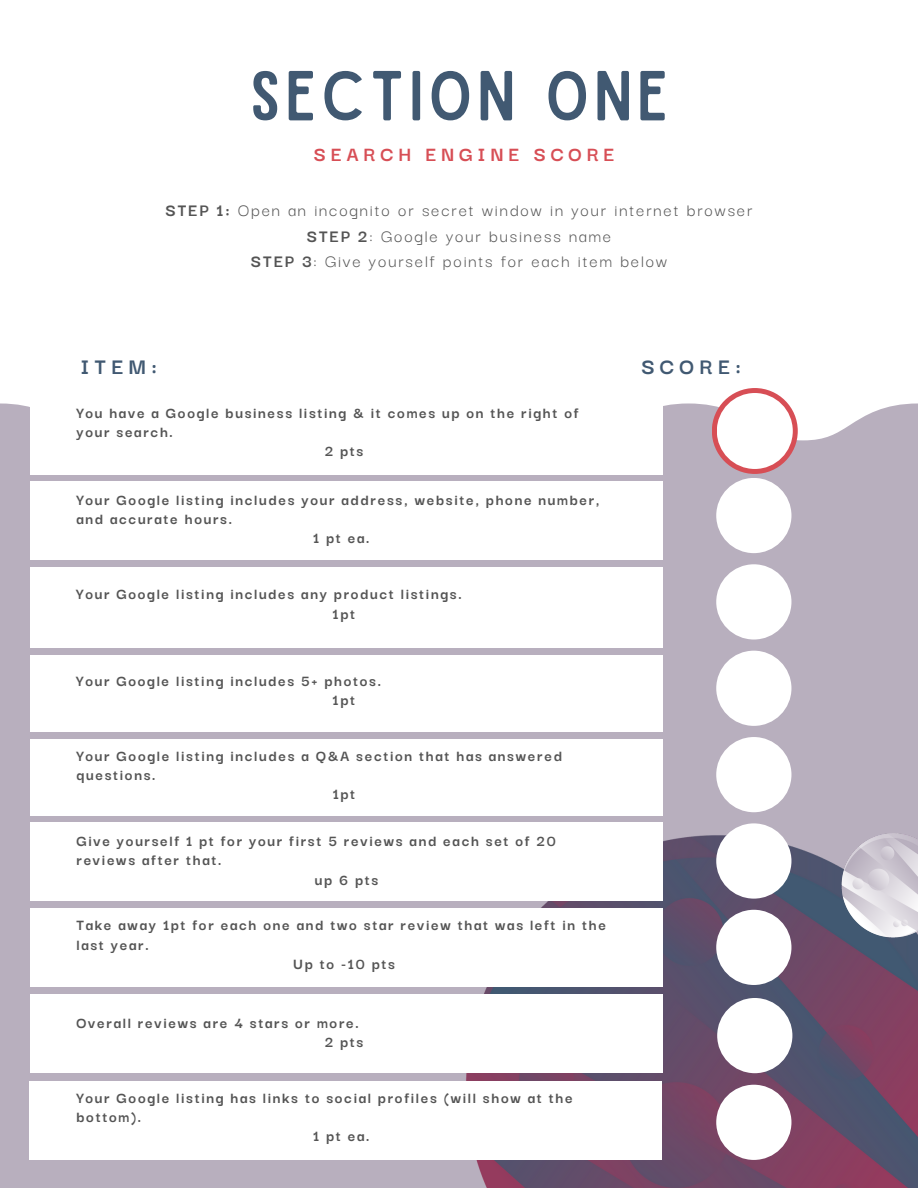
<style>
.page{position:relative;width:918px;height:1188px;background:#fff}
.page>*{position:absolute;margin:0;border:0;box-sizing:border-box;transform-origin:0 0}
.t1{font:67.5px "Sailors";letter-spacing:.07em;color:#415972}
.t2{font:700 24px "Darker Grotesque";letter-spacing:.22em;color:#415972}
.t3{font:700 21.75px "Darker Grotesque";letter-spacing:.22em;color:#d74e55}
.t4{font:18.6px/25.3px "Darker Grotesque";letter-spacing:.1em;color:#545454;text-align:center}
.t5{font:700 16.5px/19.2px "Darker Grotesque";letter-spacing:.1em;color:#545454}
.s1{font-weight:700}
</style>
<div class="page">
<div style="left:0;top:403px;width:918px;height:785px;background:#b8afbe"></div>
<div style="left:30px;top:397px;width:632px;height:77px;background:#fff"></div>
<div style="left:30px;top:481px;width:632px;height:79px;background:#fff"></div>
<div style="left:30px;top:567px;width:632px;height:81px;background:#fff"></div>
<div style="left:30px;top:655px;width:632px;height:77px;background:#fff"></div>
<div style="left:30px;top:739px;width:632px;height:77px;background:#fff"></div>
<div style="left:716px;top:478px;width:75px;height:75px;background:#fff;border-radius:50%"></div>
<div style="left:716px;top:564px;width:75px;height:76px;background:#fff;border-radius:50%"></div>
<div style="left:716px;top:651px;width:75px;height:75px;background:#fff;border-radius:50%"></div>
<div style="left:716px;top:737px;width:75px;height:75px;background:#fff;border-radius:50%"></div>
<img style="left:419px;top:804px;width:499px;height:384px">
<div style="left:30px;top:823px;width:632px;height:78px;background:#fff"></div>
<div style="left:716px;top:823px;width:75px;height:76px;background:#fff;border-radius:50%"></div>
<div style="left:30px;top:908px;width:632px;height:79px;background:#fff"></div>
<div style="left:716px;top:910px;width:75px;height:75px;background:#fff;border-radius:50%"></div>
<div style="left:30px;top:994px;width:632px;height:79px;background:#fff"></div>
<div style="left:717px;top:998px;width:75px;height:75px;background:#fff;border-radius:50%"></div>
<div style="left:29px;top:1081px;width:632px;height:79px;background:#fff"></div>
<div style="left:716px;top:1085px;width:75px;height:75px;background:#fff;border-radius:50%"></div>
<div style="left:712px;top:388px;width:86px;height:86px;background:#d74e55;border-radius:50%"></div>
<div style="left:717px;top:393px;width:76px;height:76px;background:#fff;border-radius:50%"></div>
<img style="left:829px;top:823px;width:89px;height:122px">
<h1 class="t1" style="left:250px;top:71px;width:420px">SECTION ONE</h1>
<h3 class="t3" style="left:314px;top:138px;width:302px">SEARCH ENGINE SCORE</h3>
<p class="t4" style="left:166px;top:196px;width:588px"><span class="s1">STEP 1:</span> Open an incognito or secret window in your internet browser<br><span class="s1">STEP 2</span>: Google your business name<br><span class="s1">STEP 3</span>: Give yourself points for each item below</p>
<h2 class="t2" style="left:81px;top:348px;width:78px">ITEM:</h2>
<h2 class="t2" style="left:641px;top:348px;width:101px">SCORE:</h2>
<p class="t5" style="left:76px;top:402px;width:504px">You have a Google business listing &amp; it comes up on the right of</p>
<p class="t5" style="left:76px;top:421px;width:98px">your search.</p>
<p class="t5" style="left:325px;top:440px;width:40px">2 pts</p>
<p class="t5" style="left:76px;top:489px;width:525px">Your Google listing includes your address, website, phone number,</p>
<p class="t5" style="left:76px;top:508px;width:157px">and accurate hours.</p>
<p class="t5" style="left:313px;top:528px;width:58px">1 pt ea.</p>
<p class="t5" style="left:333px;top:584px;width:131px;text-indent:-256px">Your Google listing includes any product listings.<br>1pt</p>
<p class="t5" style="left:333px;top:670px;width:50px;text-indent:-256px">Your Google listing includes 5+ photos.<br>1pt</p>
<p class="t5" style="left:76px;top:745px;width:487px">Your Google listing includes a Q&amp;A section that has answered</p>
<p class="t5" style="left:76px;top:764px;width:81px">questions.</p>
<p class="t5" style="left:333px;top:783px;width:24px">1pt</p>
<p class="t5" style="left:76px;top:830px;width:481px">Give yourself 1 pt for your first 5 reviews and each set of 20</p>
<p class="t5" style="left:76px;top:850px;width:147px">reviews after that.</p>
<p class="t5" style="left:315px;top:869px;width:65px">up 6 pts</p>
<p class="t5" style="left:76px;top:915px;width:531px">Take away 1pt for each one and two star review that was left in the</p>
<p class="t5" style="left:76px;top:934px;width:74px">last year.</p>
<p class="t5" style="left:293px;top:953px;width:103px">Up to -10 pts</p>
<p class="t5" style="left:76px;top:1012px;width:288px;text-align:right">Overall reviews are 4 stars or more.<br>2 pts</p>
<p class="t5" style="left:76px;top:1087px;width:498px">Your Google listing has links to social profiles (will show at the</p>
<p class="t5" style="left:76px;top:1106px;width:66px">bottom).</p>
<p class="t5" style="left:313px;top:1125px;width:58px">1 pt ea.</p>
</div>
